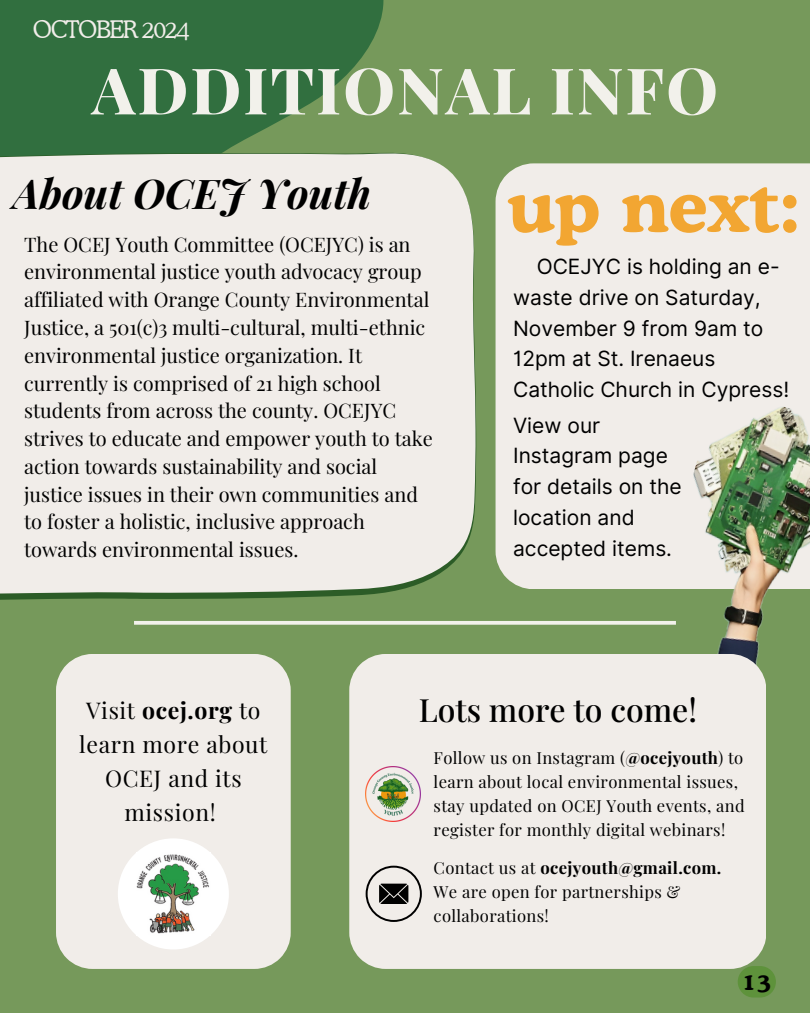
<style>
.page{position:relative;width:810px;height:1013px;background:#fff}
.page>*{position:absolute;margin:0;border:0;box-sizing:border-box;transform-origin:0 0}
.t1{font:700 71px "Cooper BT";color:#f2a632}
.t2{font:800 64.2px "Playfair Display";letter-spacing:.03em;color:#f2f1eb}
.t3{font:italic 700 40.9px "Playfair Display";color:#000}
.t4{font:500 32px "Playfair Display";color:#000}
.t5{font:300 24.1px "Cooper BT";letter-spacing:-.055em;color:#f1ede9}
.t6{font:23px/33.8px "Playfair Display";letter-spacing:.03em;color:#000;text-align:center}
.t7{font:700 23px "Cooper BT";color:#000}
.t8{font:21px/30.8px "Inter";color:#000}
.t9{font:20px/27.8px "Playfair Display";color:#000}
.t10{font:16.6px/24px "Playfair Display";letter-spacing:.02em;color:#000}
.s1{font-weight:700}
</style>
<div class="page">
<div style="left:0;top:0;width:810px;height:1012px;background:#76995b"></div>
<svg style="left:0;top:0;width:384px;height:152px;background:#3a7442"></svg>
<div style="left:496px;top:163px;width:314px;height:426px;background:#f1ede9"></div>
<img style="left:647px;top:388px;width:163px;height:266px">
<hr style="left:134px;top:621px;width:542px;height:3px;background:#f2f1eb">
<div style="left:0;top:152px;width:477px;height:444px;background:#f1ede9"></div>
<div style="left:56px;top:654px;width:235px;height:314px;background:#f1ede9"></div>
<div style="left:349px;top:654px;width:417px;height:314px;background:#f1ede9"></div>
<img style="left:364px;top:765px;width:58px;height:57px">
<svg style="left:366px;top:865px;width:56px;height:57px;background:#b0adaa"></svg>
<div style="left:118px;top:838px;width:111px;height:111px;background:#fff;border-radius:50%"></div>
<img style="left:136px;top:854px;width:73px;height:80px">
<div style="left:738px;top:966px;width:38px;height:31px;background:#5e923b;border-radius:16px"></div>
<h4 class="t5" style="left:33px;top:15px;width:158px">OCTOBER 2024</h4>
<p class="t2" style="left:92px;top:45px;width:628px">ADDITIONAL INFO</p>
<h2 class="t3" style="left:13px;top:164px;width:359px">About OCEJ Youth</h2>
<h3 class="t9" style="left:24px;top:229px;width:410px">The OCEJ Youth Committee (OCEJYC) is an environmental justice youth advocacy group affiliated with Orange County Environmental Justice, a 501(c)3 multi-cultural, multi-ethnic environmental justice organization. It currently is comprised of 21 high school students from across the county. OCEJYC strives to educate and empower youth to take action towards sustainability and social justice issues in their own communities and to foster a holistic, inclusive approach towards environmental issues.</h3>
<p class="t1" style="left:508px;top:162px;width:294px">up next:</p>
<h6 class="t8" style="left:513px;top:251px;width:278px;text-indent:24px">OCEJYC is holding an e&shy;waste drive on Saturday,<br>November 9 from 9am to<br>12pm at St. Irenaeus<br>Catholic Church in Cypress!</h6>
<p class="t8" style="left:513px;top:409px;width:170px">View our<br>Instagram page for details on the location and accepted items.</p>
<h5 class="t6" style="left:79px;top:692px;width:190px">Visit <span class="s1">ocej.org</span> to learn more about<br>OCEJ and its mission!</h5>
<h1 class="t4" style="left:419px;top:687px;width:280px">Lots more to come!</h1>
<p class="t10" style="left:434px;top:745px;width:313px">Follow us on Instagram (<span class="s1">@ocejyouth</span>) to learn about local environmental issues, stay updated on OCEJ Youth events, and register for monthly digital webinars!</p>
<p class="t10" style="left:434px;top:854px;width:289px">Contact us at <span class="s1">ocejyouth@gmail.com.<br></span>We are open for partnerships &amp; collaborations!</p>
<p class="t7" style="left:742px;top:967px;width:31px">13</p>
</div>
